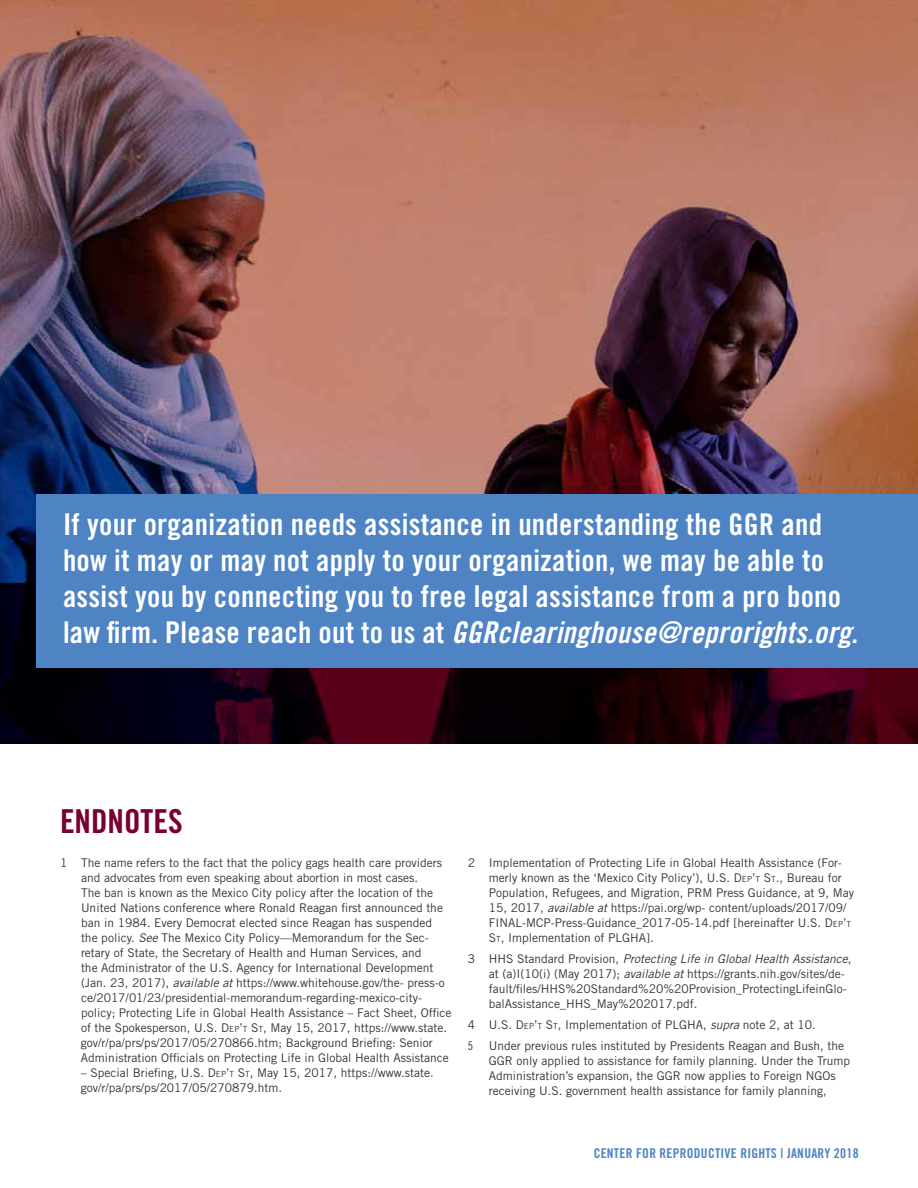
<style>
.page{position:relative;width:918px;height:1188px;background:#fff}
.page>*{position:absolute;margin:0;border:0;box-sizing:border-box;transform-origin:0 0}
.t1{font:33px "Trade Gothic Bold Cond Twenty";color:#780032}
.t2{font:30px/36px "Trade Gothic Bold Cond Twenty";letter-spacing:.01em;color:#fff}
.t3{font:30px "Trade Gothic Bold Cond Twenty Obl";letter-spacing:.01em;color:#fff}
.t4{font:13.5px "Trade Gothic Bold Cond Twenty";letter-spacing:.02em;color:#4e84c4}
.t5{font:12px/15px "Trade Gothic";color:#333}
.t6{font:12px "Trade Gothic Cond Eighteen";color:#333}
.s1{font-family:"Trade Gothic Bold Cond Twenty"}
.s2{font-style:italic}
.s3{font-style:inherit}
.s4{font-size:8.4px}
</style>
<div class="page">
<img style="left:0;top:0;width:918px;height:744px">
<div style="left:36px;top:494px;width:882px;height:174px;background:#4e84c4"></div>
<h2 class="t2" style="left:63px;top:506px;width:780px">If your organization needs assistance in understanding the GGR and how it may or may not apply to your organization, we may be able to assist you by connecting you to free legal assistance from a pro bono</h2>
<h2 class="t3" style="left:63px;top:614px;width:797px"><span class="s1">law firm. Please reach out to us at</span> GGRclearinghouse@reprorights.org<span class="s1">.</span></h2>
<h1 class="t1" style="left:60px;top:801px;width:124px">ENDNOTES</h1>
<p class="t5" style="left:81px;top:855px;width:372px;text-indent:-21px">1 The name refers to the fact that the policy gags health care providers and advocates from even speaking about abortion in most cases.<br>The ban is known as the Mexico City policy after the location of the United Nations conference where Ronald Reagan first announced the ban in 1984. Every Democrat elected since Reagan has suspended the policy. <span class="s2">See</span> The Mexico City Policy—Memorandum for the Sec&shy;retary of State, the Secretary of Health and Human Services, and<br>the Administrator of the U.S. Agency for International Development (Jan. 23, 2017), <span class="s2">available at</span> https://www.whitehouse.gov/the- press-o ce/2017/01/23/presidential-memorandum-regarding-mexico-city&shy;policy; Protecting Life in Global Health Assistance – Fact Sheet, Office of the Spokesperson<span class="s3">, U.S. D</span><span class="s4">EP</span><span class="s3">’</span><span class="s4">T</span> <span class="s3">S</span><span class="s4">T</span>, May 15, 2017, https://www.state. gov/r/pa/prs/ps/2017/05/270866.htm; Background Briefing: Senior Administration Officials on Protecting Life in Global Health Assistance</p>
<p class="t5" style="left:81px;top:1065px;width:354px">– Special Briefing, <span class="s3">U.S. D</span><span class="s4">EP</span><span class="s3">’</span><span class="s4">T</span> <span class="s3">S</span><span class="s4">T</span>, May 15, 2017, https://www.state. gov/r/pa/prs/ps/2017/05/270879.htm.</p>
<p class="t5" style="left:489px;top:855px;width:367px;text-indent:-21px">2 Implementation of Protecting Life in Global Health Assistance (For&shy;merly known as the ‘Mexico City Policy’), <span class="s3">U.S. D</span><span class="s4">EP</span><span class="s3">’</span><span class="s4">T</span> <span class="s3">S</span><span class="s4">T</span><span class="s3">.,</span> Bureau for Population, Refugees, and Migration, PRM Press Guidance, at 9, May 15, 2017, <span class="s2">available at</span> https://pai.org/wp- content/uploads/2017/09/ FINAL-MCP-Press-Guidance_2017-05-14.pdf [hereinafter <span class="s3">U.S. D</span><span class="s4">EP</span><span class="s3">’</span><span class="s4">T </span><span class="s3">S</span><span class="s4">T</span>, Implementation of PLGHA].</p>
<p class="t5" style="left:489px;top:951px;width:364px;text-indent:-21px">3 HHS Standard Provision, <span class="s2">Protecting Life in Global Health Assistance</span>, at (a)I(10(i) (May 2017); <span class="s2">available at</span> https://grants.nih.gov/sites/de&shy;fault/files/HHS%20Standard%20%20Provision_ProtectingLifeinGlo&shy;balAssistance_HHS_May%202017.pdf.</p>
<p class="t5" style="left:468px;top:1017px;width:349px">4 <span class="s3">U.S. D</span><span class="s4">EP</span><span class="s3">’</span><span class="s4">T</span> <span class="s3">S</span><span class="s4">T</span>, Implementation of PLGHA, <span class="s2">supra</span> note 2, at 10.</p>
<p class="t6" style="left:468px;top:1039px;width:7px">5</p>
<p class="t5" style="left:489px;top:1038px;width:363px">Under previous rules instituted by Presidents Reagan and Bush, the GGR only applied to assistance for family planning. Under the Trump Administration’s expansion, the GGR now applies to Foreign NGOs receiving U.S. government health assistance for family planning,</p>
<p class="t4" style="left:594px;top:1145px;width:267px">CENTER FOR REPRODUCTIVE RIGHTS | JANUARY 2018</p>
</div>
